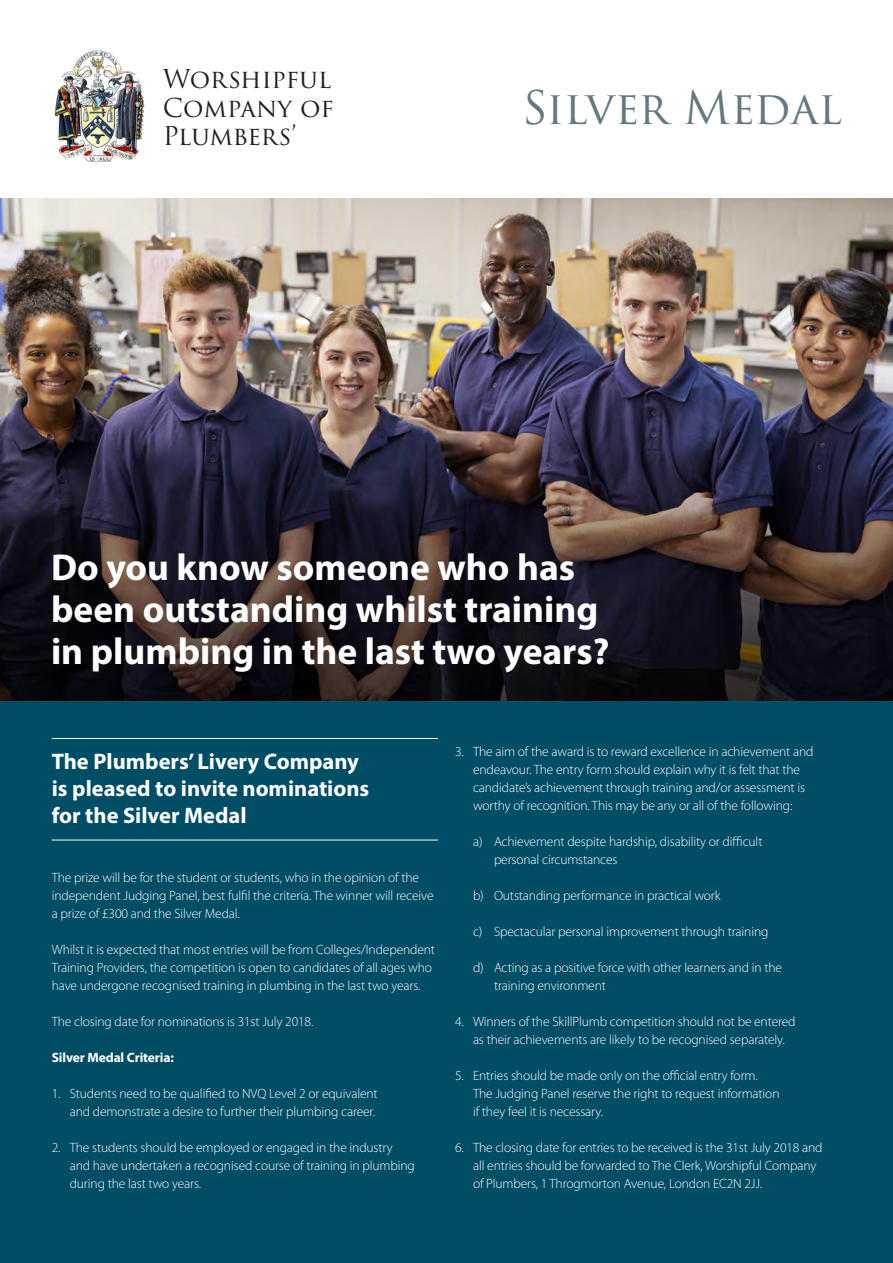
<style>
.page{position:relative;width:893px;height:1263px;background:#fff}
.page>*{position:absolute;margin:0;border:0;box-sizing:border-box;transform-origin:0 0}
.t1{font:45px "Trajan Pro 3";color:#647882}
.t2{font:700 37.5px/42px "Myriad Pro";color:#fff}
.t3{font:25.35px/28.3px "Trajan Pro 3";color:#231f20;text-align:justify}
.t4{font:700 22.5px/27px "Myriad Pro";color:#fff}
.t5{font:300 13.5px/18px "Myriad Pro";letter-spacing:-.01em;color:#fff}
.t6{font:700 13.5px "Myriad Pro";letter-spacing:-.01em;color:#fff}
</style>
<div class="page">
<img style="left:0;top:198px;width:893px;height:221px">
<svg style="left:0;top:419px;width:893px;height:283px;background:#26202a"></svg>
<div style="left:0;top:702px;width:893px;height:561px;background:#004d66"></div>
<hr style="left:52px;top:738px;width:386px;height:1px;background:#fff">
<hr style="left:52px;top:840px;width:386px;height:1px;background:#fff">
<img style="left:54px;top:50px;width:91px;height:112px">
<p class="t3" style="left:163px;top:66px;width:173px">Worshipful Company of Plumbers’</p>
<p class="t1" style="left:522px;top:77px;width:321px">Silver Medal</p>
<p class="t2" style="left:51px;top:546px;width:560px">Do you know someone who has been outstanding whilst training in plumbing in the last two years?</p>
<p class="t4" style="left:52px;top:747px;width:319px">The Plumbers’ Livery Company is pleased to invite nominations for the Silver Medal</p>
<p class="t5" style="left:52px;top:869px;width:383px">The prize will be for the student or students, who in the opinion of the independent Judging Panel, best fulfil the criteria. The winner will receive a prize of £300 and the Silver Medal.</p>
<p class="t5" style="left:52px;top:941px;width:385px">Whilst it is expected that most entries will be from Colleges/Independent<br>Training Providers, the competition is open to candidates of all ages who have undergone recognised training in plumbing in the last two years.</p>
<p class="t5" style="left:52px;top:1013px;width:263px">The closing date for nominations is 31st July 2018.</p>
<p class="t6" style="left:52px;top:1049px;width:124px">Silver Medal Criteria:</p>
<p class="t5" style="left:52px;top:1085px;width:327px;text-align:right">1. Students need to be qualified to NVQ Level 2 or equivalent and demonstrate a desire to further their plumbing career.</p>
<p class="t5" style="left:70px;top:1139px;width:347px;text-indent:-18px">2. The students should be employed or engaged in the industry and have undertaken a recognised course of training in plumbing during the last two years.</p>
<p class="t5" style="left:473px;top:743px;width:342px;text-indent:-18px">3. The aim of the award is to reward excellence in achievement and endeavour. The entry form should explain why it is felt that the candidate’s achievement through training and/or assessment is worthy of recognition. This may be any or all of the following:</p>
<p class="t5" style="left:494px;top:833px;width:270px;text-indent:-21px">a) Achievement despite hardship, disability or difficult personal circumstances</p>
<p class="t5" style="left:473px;top:887px;width:249px">b) Outstanding performance in practical work</p>
<p class="t5" style="left:473px;top:923px;width:297px">c) Spectacular personal improvement through training</p>
<p class="t5" style="left:494px;top:959px;width:290px;text-indent:-21px">d) Acting as a positive force with other learners and in the training environment</p>
<p class="t5" style="left:455px;top:1013px;width:342px;text-align:center">4. Winners of the SkillPlumb competition should not be entered as their achievements are likely to be recognised separately.</p>
<p class="t5" style="left:473px;top:1067px;width:308px;text-indent:-18px">5. Entries should be made only on the official entry form.<br>The Judging Panel reserve the right to request information if they feel it is necessary.</p>
<p class="t5" style="left:473px;top:1139px;width:351px;text-indent:-18px">6. The closing date for entries to be received is the 31st July 2018 and all entries should be forwarded to The Clerk, Worshipful Company of Plumbers, 1 Throgmorton Avenue, London EC2N 2JJ.</p>
</div>
